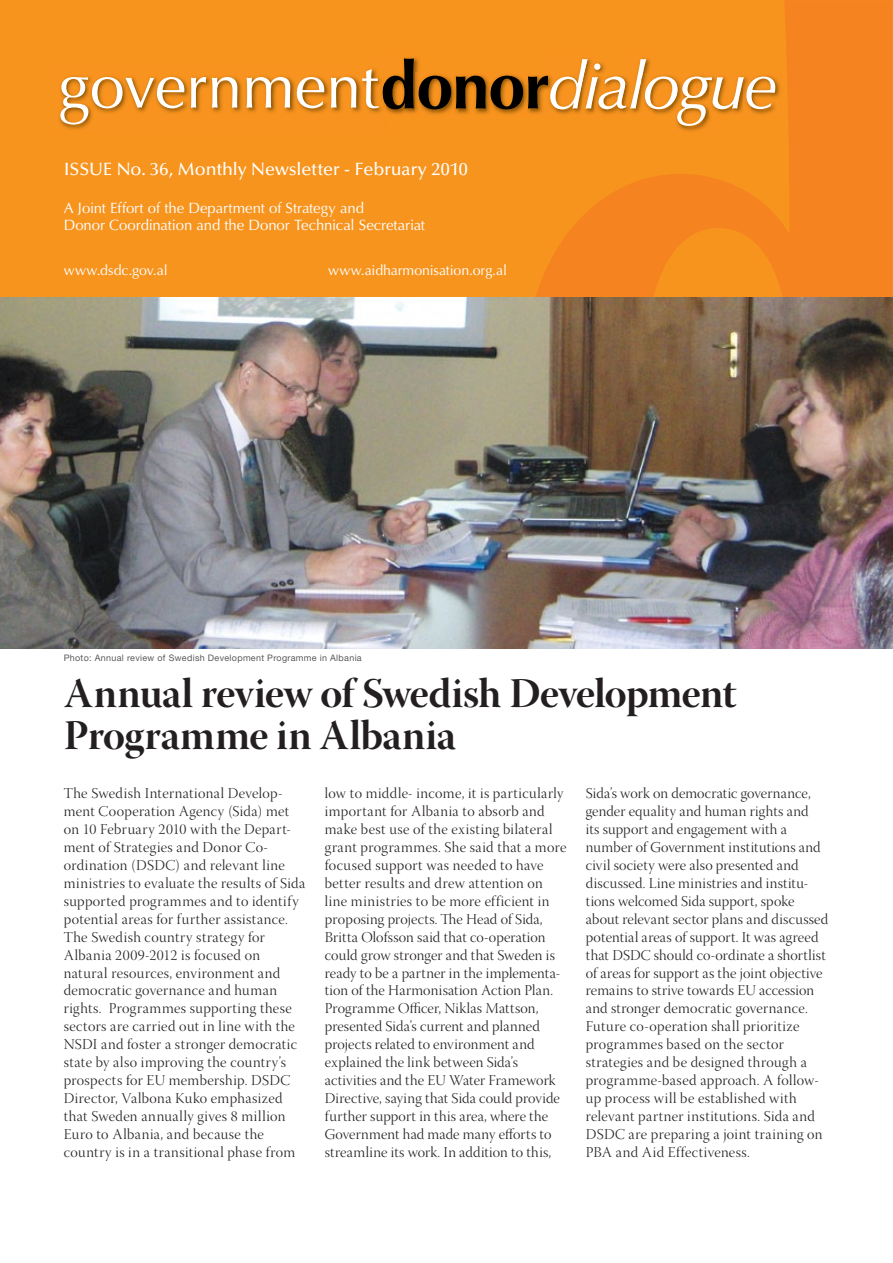
<style>
.page{position:relative;width:893px;height:1263px;background:#fff}
.page>*{position:absolute;margin:0;border:0;box-sizing:border-box;transform-origin:0 0}
.t1{font:41.85px/42.5px "Warnock Pro Bold Disp";letter-spacing:-.015em;color:#231f20}
.t2{font:500 18px "Optima LT Std";letter-spacing:-.01em;color:#fff}
.t3{font:15px/18px "Warnock Pro Light Disp";letter-spacing:.02em;color:#231f20}
.t4{font:15px/17.1px "Optima LT Std";letter-spacing:-.005em;color:#fff}
.t5{font:14.25px "Optima LT Std";letter-spacing:-.005em;color:#fff}
.t6{font:9px "Helvetica Neue LT Com";letter-spacing:.035em;color:#58595b}
</style>
<div class="page">
<div style="left:0;top:0;width:892px;height:425px;background:#f7941e"></div>
<svg style="left:525px;top:0;width:367px;height:298px;fill:#f5831f"></svg>
<img style="left:547px;top:56px;width:47px;height:2px">
<img style="left:627px;top:56px;width:26px;height:2px">
<img style="left:674px;top:126px;width:45px;height:7px">
<img style="left:775px;top:73px;width:7px;height:43px">
<img style="left:59px;top:76px;width:303px;height:53px">
<svg style="left:60px;top:77px;width:124px;height:48px"></svg>
<svg style="left:191px;top:77px;width:15px;height:31px"></svg>
<svg style="left:212px;top:77px;width:25px;height:31px"></svg>
<svg style="left:247px;top:77px;width:43px;height:31px"></svg>
<svg style="left:297px;top:77px;width:27px;height:31px"></svg>
<svg style="left:331px;top:77px;width:25px;height:31px"></svg>
<svg style="left:362px;top:58px;width:413px;height:68px"></svg>
<img style="left:0;top:298px;width:893px;height:351px">
<p class="t2" style="left:64px;top:158px;width:406px">ISSUE No. 36, Monthly Newsletter - February 2010</p>
<p class="t4" style="left:64px;top:201px;width:363px">A Joint Effort of the Department of Strategy and<br>Donor Coordination and the Donor Technical Secretariat</p>
<p class="t5" style="left:64px;top:264px;width:105px">www.dsdc.gov.al</p>
<p class="t5" style="left:328px;top:264px;width:180px">www.aidharmonisation.org.al</p>
<p class="t6" style="left:64px;top:655px;width:299px">Photo: Annual review of Swedish Development Programme in Albania</p>
<h1 class="t1" style="left:64px;top:676px;width:674px">Annual review of Swedish Development<br>Programme in Albania</h1>
<p class="t3" style="left:64px;top:786px;width:243px">The Swedish International Develop&shy;ment Cooperation Agency (Sida) met on 10 February 2010 with the Depart&shy;ment of Strategies and Donor Co&shy;ordination (DSDC) and relevant line ministries to evaluate the results of Sida supported programmes and to identify potential areas for further assistance.<br>The Swedish country strategy for Albania 2009-2012 is focused on natural resources, environment and democratic governance and human rights. Programmes supporting these sectors are carried out in line with the NSDI and foster a stronger democratic state by also improving the country’s prospects for EU membership. DSDC Director, Valbona Kuko emphasized that Sweden annually gives 8 million Euro to Albania, and because the country is in a transitional phase from</p>
<p class="t3" style="left:325px;top:786px;width:243px">low to middle- income, it is particularly important for Albania to absorb and make best use of the existing bilateral grant programmes. She said that a more focused support was needed to have better results and drew attention on line ministries to be more efficient in proposing projects. The Head of Sida, Britta Olofsson said that co-operation could grow stronger and that Sweden is ready to be a partner in the implementa&shy;tion of the Harmonisation Action Plan.<br>Programme Officer, Niklas Mattson, presented Sida’s current and planned projects related to environment and explained the link between Sida’s activities and the EU Water Framework Directive, saying that Sida could provide further support in this area, where the Government had made many efforts to streamline its work. In addition to this,</p>
<p class="t3" style="left:586px;top:786px;width:244px">Sida’s work on democratic governance, gender equality and human rights and<br>its support and engagement with a number of Government institutions and civil society were also presented and discussed. Line ministries and institu&shy;tions welcomed Sida support, spoke about relevant sector plans and discussed potential areas of support. It was agreed that DSDC should co-ordinate a shortlist of areas for support as the joint objective remains to strive towards EU accession and stronger democratic governance.<br>Future co-operation shall prioritize programmes based on the sector strategies and be designed through a programme-based approach. A follow&shy;up process will be established with relevant partner institutions. Sida and DSDC are preparing a joint training on PBA and Aid Effectiveness.</p>
</div>
